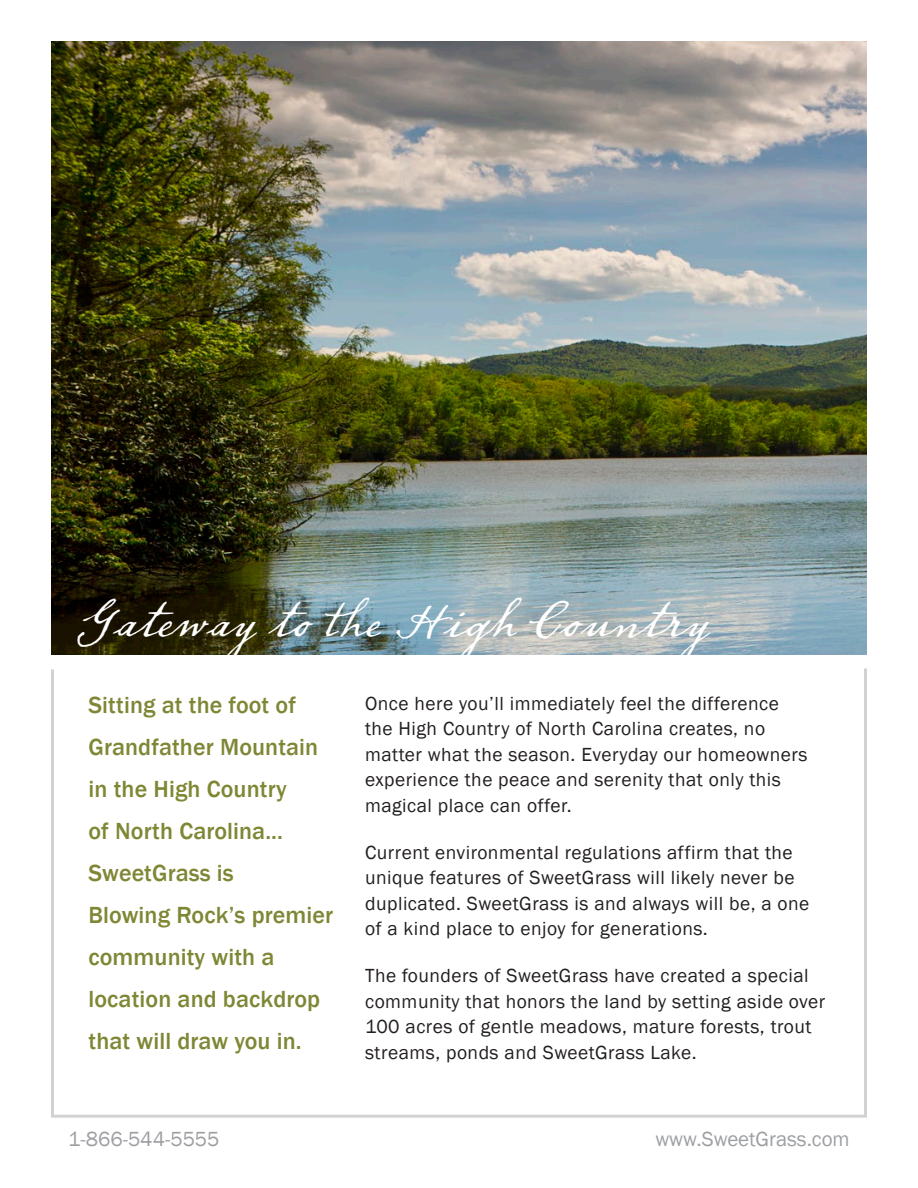
<style>
.page{position:relative;width:918px;height:1188px;background:#fff}
.page>*{position:absolute;margin:0;border:0;box-sizing:border-box;transform-origin:0 0}
.t1{font:45px "Dear Sarah";color:#fff}
.t2{font:500 24px/42px "Franklin Gothic";letter-spacing:.005em;color:#7f8735}
.t3{font:21px "Franklin Gothic";color:#9d9fa2}
.t4{font:19.5px/25.5px "Franklin Gothic";letter-spacing:.025em;color:#231f20}
</style>
<div class="page">
<img style="left:52px;top:41px;width:814px;height:613px">
<svg style="left:51px;top:668px;width:816px;height:450px"></svg>
<p class="t1" style="left:75px;top:594px;width:636px">Gateway to the High Country</p>
<p class="t2" style="left:88px;top:684px;width:246px">Sitting at the foot of<br>Grandfather Mountain in the High Country<br>of North Carolina...<br>SweetGrass is<br>Blowing Rock’s premier community with a location and backdrop that will draw you in.</p>
<p class="t4" style="left:365px;top:691px;width:444px">Once here you’ll immediately feel the difference the High Country of North Carolina creates, no matter what the season. Everyday our homeowners experience the peace and serenity that only this magical place can offer.</p>
<p class="t4" style="left:365px;top:840px;width:446px">Current environmental regulations affirm that the unique features of SweetGrass will likely never be duplicated. SweetGrass is and always will be, a one of a kind place to enjoy for generations.</p>
<p class="t4" style="left:365px;top:963px;width:462px">The founders of SweetGrass have created a special community that honors the land by setting aside over 100 acres of gentle meadows, mature forests, trout streams, ponds and SweetGrass Lake.</p>
<p class="t3" style="left:68px;top:1126px;width:153px">1-866-544-5555</p>
<p class="t3" style="left:655px;top:1126px;width:196px">www.SweetGrass.com</p>
</div>
